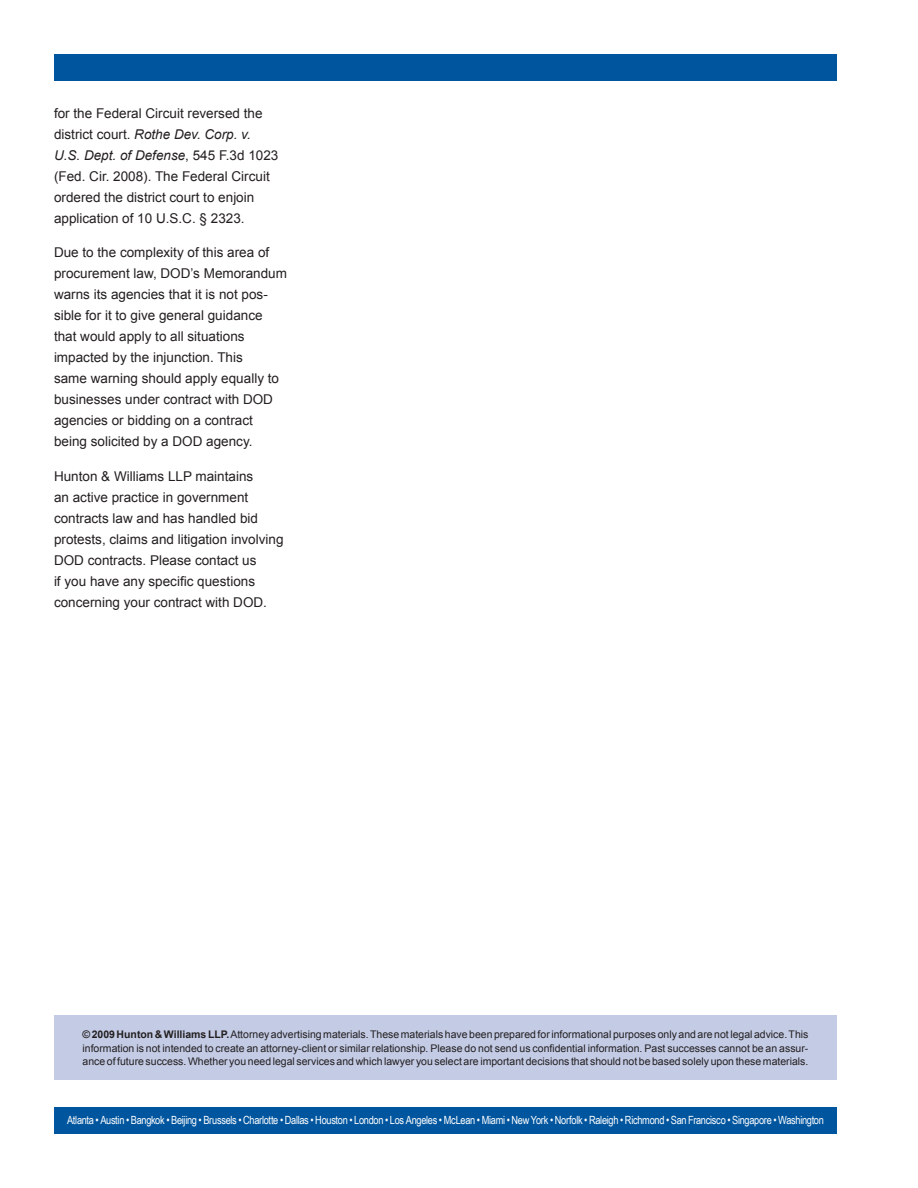
<style>
.page{position:relative;width:918px;height:1188px;background:#fff}
.page>*{position:absolute;margin:0;border:0;box-sizing:border-box;transform-origin:0 0}
.t1{font:13.5px/21px "Arial";color:#231f20}
.t2{font:11.25px "Arial Narrow";letter-spacing:-.025em;color:#fff}
.t3{font:10.5px/13.5px "Arial";color:#231f20;text-align:justify}
.s1{font-style:italic}
.s2{font-weight:700}
</style>
<div class="page">
<div style="left:54px;top:1107px;width:783px;height:26px;background:#00559f"></div>
<div style="left:54px;top:54px;width:783px;height:26px;background:#00559f"></div>
<div style="left:54px;top:1016px;width:783px;height:64px;background:#c3cbe5"></div>
<p class="t1" style="left:54px;top:103px;width:226px">for the Federal Circuit reversed the district court. <span class="s1">Rothe Dev. Corp. v.<br>U.S. Dept. of Defense</span>, 545 F.3d 1023 (Fed. Cir. 2008). The Federal Circuit ordered the district court to enjoin application of 10 U.S.C. § 2323.</p>
<p class="t1" style="left:54px;top:242px;width:235px">Due to the complexity of this area of procurement law, DOD’s Memorandum warns its agencies that it is not pos&shy;sible for it to give general guidance that would apply to all situations impacted by the injunction. This<br>same warning should apply equally to businesses under contract with DOD agencies or bidding on a contract being solicited by a DOD agency.</p>
<p class="t1" style="left:54px;top:466px;width:231px">Hunton &amp; Williams LLP maintains<br>an active practice in government contracts law and has handled bid protests, claims and litigation involving DOD contracts. Please contact us<br>if you have any specific questions concerning your contract with DOD.</p>
<p class="t3" style="left:82px;top:1028px;width:727px"><span class="s2">© 2009 Hunton &amp; Williams LLP.</span> Attorney advertising materials. These materials have been prepared for informational purposes only and are not legal advice. This information is not intended to create an attorney-client or similar relationship. Please do not send us confidential information. Past successes cannot be an assur&shy;ance of future success. Whether you need legal services and which lawyer you select are important decisions that should not be based solely upon these materials.</p>
<p class="t2" style="left:67px;top:1112px;width:758px">Atlanta • Austin • Bangkok • Beijing • Brussels • Charlotte • Dallas • Houston • London • Los Angeles • McLean • Miami • New York • Norfolk • Raleigh • Richmond • San Francisco • Singapore • Washington</p>
</div>
